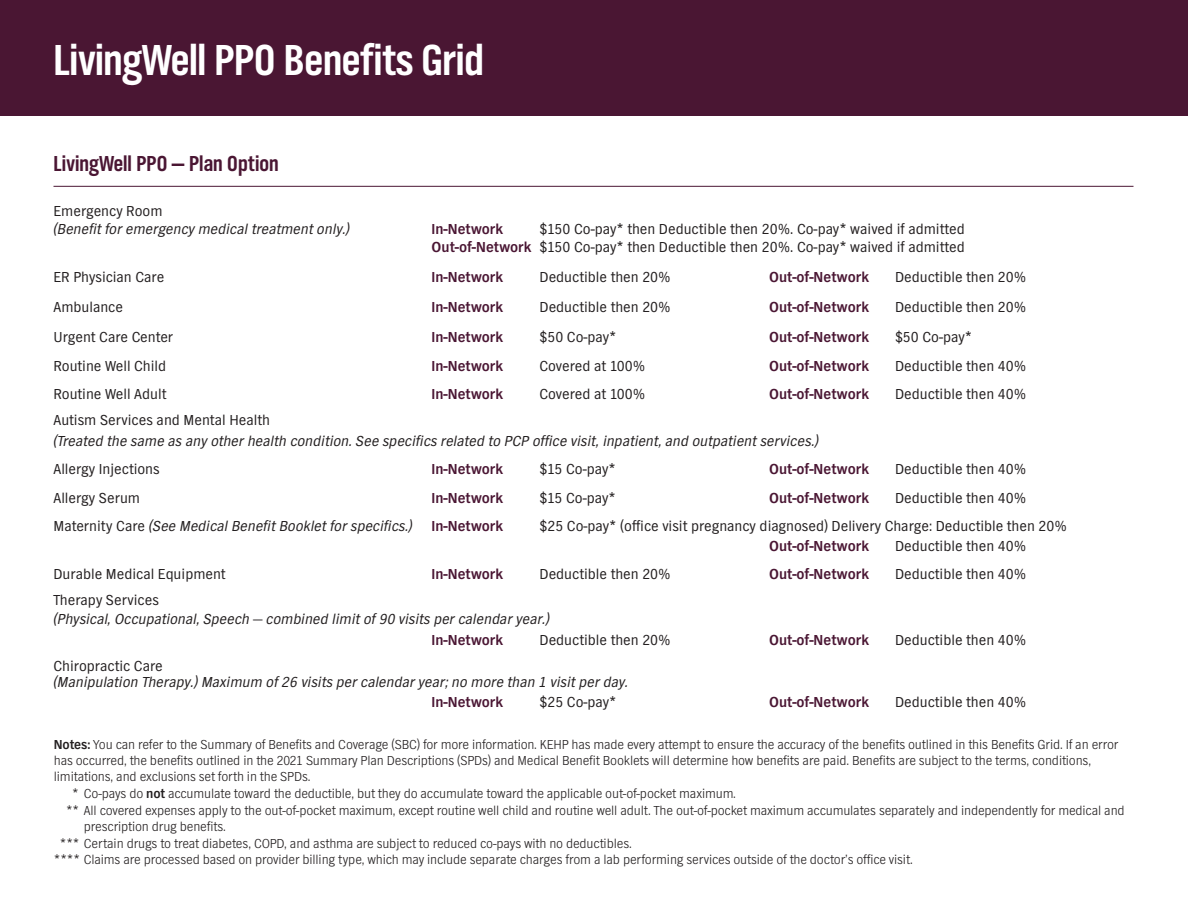
<style>
.page{position:relative;width:1188px;height:918px;background:#fff}
.page>*{position:absolute;margin:0;border:0;box-sizing:border-box;transform-origin:0 0}
.Wave_Head{font:700 45px "TV Nord Cond EF";letter-spacing:-.01em;color:#fff}
.Benefits_Grid_-_head{font:700 22.5px "TV Nord Cond EF";color:#4a1633}
.Benefits_Grid_-_body{font:15px/18px "TV Nord EF";color:#231f20;text-align:right}
.Benefits_Grid_-_body-2{font:italic 15px/18px "TV Nord EF";color:#231f20}
.Benefits_Grid_-_body-3{font:700 15px "TV Nord EF";color:#4a1633}
.Disclaimer_Note{font:300 13.5px/16.5px "TV Nord EF";letter-spacing:-.01em;color:#231f20}
.s1{font-style:normal}
.s2{font-weight:700;color:#4a1633}
.s3{font-weight:300;font-style:normal}
.s4{font-weight:700}
</style>
<div class="page">
<div style="left:0;top:0;width:1188px;height:116px;background:#4a1633"></div>
<hr style="left:54px;top:186px;width:1080px;height:1px;background:#4a1633">
<p class="Wave_Head" style="left:54px;top:36px;width:432px">LivingWell PPO Benefits Grid</p>
<p class="Benefits_Grid_-_head" style="left:54px;top:152px;width:227px">LivingWell PPO — Plan Option</p>
<p class="Benefits_Grid_-_body-2" style="left:54px;top:202px;width:298px"><span class="s1">Emergency Room<br></span>(Benefit for emergency medical treatment only.)</p>
<p class="Benefits_Grid_-_body" style="left:432px;top:220px;width:535px">$150 Co-pay* then Deductible then 20%. Co-pay* waived if admitted<br><span class="s2">Out-of-Network</span> $150 Co-pay* then Deductible then 20%. Co-pay* waived if admitted</p>
<p class="Benefits_Grid_-_body-3" style="left:432px;top:221px;width:73px">In-Network</p>
<p class="Benefits_Grid_-_body" style="left:54px;top:268px;width:112px">ER Physician Care</p>
<p class="Benefits_Grid_-_body-3" style="left:432px;top:269px;width:73px">In-Network</p>
<p class="Benefits_Grid_-_body" style="left:540px;top:268px;width:133px">Deductible then 20%</p>
<p class="Benefits_Grid_-_body-3" style="left:769px;top:269px;width:102px">Out-of-Network</p>
<p class="Benefits_Grid_-_body" style="left:895px;top:268px;width:133px">Deductible then 20%</p>
<p class="Benefits_Grid_-_body" style="left:54px;top:298px;width:71px">Ambulance</p>
<p class="Benefits_Grid_-_body-3" style="left:432px;top:299px;width:73px">In-Network</p>
<p class="Benefits_Grid_-_body" style="left:540px;top:298px;width:133px">Deductible then 20%</p>
<p class="Benefits_Grid_-_body-3" style="left:769px;top:299px;width:102px">Out-of-Network</p>
<p class="Benefits_Grid_-_body" style="left:895px;top:298px;width:133px">Deductible then 20%</p>
<p class="Benefits_Grid_-_body" style="left:54px;top:328px;width:121px">Urgent Care Center</p>
<p class="Benefits_Grid_-_body-3" style="left:432px;top:329px;width:73px">In-Network</p>
<p class="Benefits_Grid_-_body" style="left:540px;top:328px;width:79px">$50 Co-pay*</p>
<p class="Benefits_Grid_-_body-3" style="left:769px;top:329px;width:102px">Out-of-Network</p>
<p class="Benefits_Grid_-_body" style="left:895px;top:328px;width:79px">$50 Co-pay*</p>
<p class="Benefits_Grid_-_body" style="left:54px;top:357px;width:114px">Routine Well Child</p>
<p class="Benefits_Grid_-_body-3" style="left:432px;top:358px;width:73px">In-Network</p>
<p class="Benefits_Grid_-_body" style="left:540px;top:357px;width:107px">Covered at 100%</p>
<p class="Benefits_Grid_-_body-3" style="left:769px;top:358px;width:102px">Out-of-Network</p>
<p class="Benefits_Grid_-_body" style="left:895px;top:357px;width:133px">Deductible then 40%</p>
<p class="Benefits_Grid_-_body" style="left:54px;top:385px;width:114px">Routine Well Adult</p>
<p class="Benefits_Grid_-_body-3" style="left:432px;top:386px;width:73px">In-Network</p>
<p class="Benefits_Grid_-_body" style="left:540px;top:385px;width:107px">Covered at 100%</p>
<p class="Benefits_Grid_-_body-3" style="left:769px;top:386px;width:102px">Out-of-Network</p>
<p class="Benefits_Grid_-_body" style="left:895px;top:385px;width:133px">Deductible then 40%</p>
<p class="Benefits_Grid_-_body-2" style="left:54px;top:409px;width:767px;line-height:21px"><span class="s1">Autism Services and Mental Health<br></span>(Treated the same as any other health condition. See specifics related to PCP office visit, inpatient, and outpatient services.)</p>
<p class="Benefits_Grid_-_body" style="left:54px;top:460px;width:108px">Allergy Injections</p>
<p class="Benefits_Grid_-_body-3" style="left:432px;top:461px;width:73px">In-Network</p>
<p class="Benefits_Grid_-_body" style="left:540px;top:460px;width:78px">$15 Co-pay*</p>
<p class="Benefits_Grid_-_body-3" style="left:769px;top:461px;width:102px">Out-of-Network</p>
<p class="Benefits_Grid_-_body" style="left:895px;top:460px;width:133px">Deductible then 40%</p>
<p class="Benefits_Grid_-_body" style="left:54px;top:489px;width:88px">Allergy Serum</p>
<p class="Benefits_Grid_-_body-3" style="left:432px;top:490px;width:73px">In-Network</p>
<p class="Benefits_Grid_-_body" style="left:540px;top:489px;width:78px">$15 Co-pay*</p>
<p class="Benefits_Grid_-_body-3" style="left:769px;top:490px;width:102px">Out-of-Network</p>
<p class="Benefits_Grid_-_body" style="left:895px;top:489px;width:133px">Deductible then 40%</p>
<p class="Benefits_Grid_-_body-2" style="left:54px;top:517px;width:361px"><span class="s1">Maternity Care</span> (See Medical Benefit Booklet for specifics.)</p>
<p class="Benefits_Grid_-_body-3" style="left:432px;top:518px;width:73px">In-Network</p>
<p class="Benefits_Grid_-_body" style="left:769px;top:516px;width:300px;line-height:19.5px;text-align:left;text-indent:-229px">$25 Co-pay* (office visit pregnancy diagnosed) Delivery Charge: Deductible then 20%<br><span class="s2">Out-of-Network</span></p>
<p class="Benefits_Grid_-_body" style="left:895px;top:537px;width:133px">Deductible then 40%</p>
<p class="Benefits_Grid_-_body" style="left:54px;top:565px;width:174px">Durable Medical Equipment</p>
<p class="Benefits_Grid_-_body-3" style="left:432px;top:566px;width:73px">In-Network</p>
<p class="Benefits_Grid_-_body" style="left:540px;top:565px;width:133px">Deductible then 20%</p>
<p class="Benefits_Grid_-_body-3" style="left:769px;top:566px;width:102px">Out-of-Network</p>
<p class="Benefits_Grid_-_body" style="left:895px;top:565px;width:133px">Deductible then 40%</p>
<p class="Benefits_Grid_-_body-2" style="left:54px;top:590px;width:498px;line-height:19.5px"><span class="s1">Therapy Services<br></span>(Physical, Occupational, Speech <span class="s3">—</span> combined limit of 90 visits per calendar year.)</p>
<p class="Benefits_Grid_-_body-3" style="left:432px;top:632px;width:73px">In-Network</p>
<p class="Benefits_Grid_-_body" style="left:540px;top:631px;width:133px">Deductible then 20%</p>
<p class="Benefits_Grid_-_body-3" style="left:769px;top:632px;width:102px">Out-of-Network</p>
<p class="Benefits_Grid_-_body" style="left:895px;top:631px;width:133px">Deductible then 40%</p>
<p class="Benefits_Grid_-_body-2" style="left:54px;top:657px;width:576px;line-height:16.5px"><span class="s1">Chiropractic Care<br></span>(Manipulation Therapy.) Maximum of 26 visits per calendar year; no more than 1 visit per day.</p>
<p class="Benefits_Grid_-_body-3" style="left:432px;top:694px;width:73px">In-Network</p>
<p class="Benefits_Grid_-_body" style="left:540px;top:693px;width:79px">$25 Co-pay*</p>
<p class="Benefits_Grid_-_body-3" style="left:769px;top:694px;width:102px">Out-of-Network</p>
<p class="Benefits_Grid_-_body" style="left:895px;top:693px;width:133px">Deductible then 40%</p>
<p class="Disclaimer_Note" style="left:54px;top:736px;width:1066px"><span class="s4">Notes:</span> You can refer to the Summary of Benefits and Coverage (SBC) for more information. KEHP has made every attempt to ensure the accuracy of the benefits outlined in this Benefits Grid. If an error has occurred, the benefits outlined in the 2021 Summary Plan Descriptions (SPDs) and Medical Benefit Booklets will determine how benefits are paid. Benefits are subject to the terms, conditions, limitations, and exclusions set forth in the SPDs.</p>
<p class="Disclaimer_Note" style="left:72px;top:785px;width:665px">* Co-pays do <span class="s4">not</span> accumulate toward the deductible, but they do accumulate toward the applicable out-of-pocket maximum.</p>
<p class="Disclaimer_Note" style="left:84px;top:802px;width:1042px;text-indent:-18px">** All covered expenses apply to the out-of-pocket maximum, except routine well child and routine well adult. The out-of-pocket maximum accumulates separately and independently for medical and prescription drug benefits.</p>
<p class="Disclaimer_Note" style="left:60px;top:835px;width:573px">*** Certain drugs to treat diabetes, COPD, and asthma are subject to reduced co-pays with no deductibles.</p>
<p class="Disclaimer_Note" style="left:54px;top:851px;width:861px">**** Claims are processed based on provider billing type, which may include separate charges from a lab performing services outside of the doctor’s office visit.</p>
</div>
